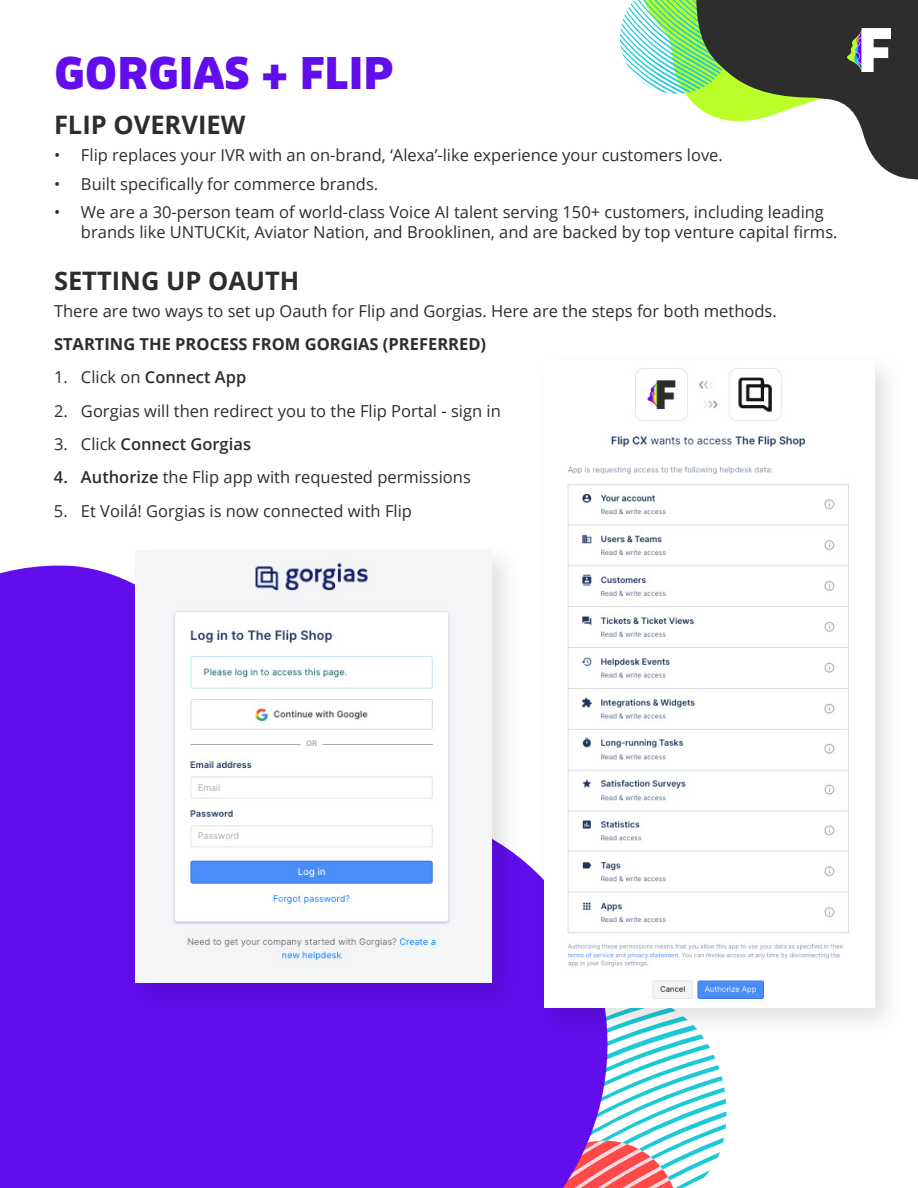
<style>
.page{position:relative;width:918px;height:1188px;background:#fff}
.page>*{position:absolute;margin:0;border:0;box-sizing:border-box;transform-origin:0 0}
.t1{font:800 43.5px "Puffin Display";color:#620dec}
.t2{font:700 25.5px "Open Sans";color:#2d2d2d}
.t3{font:16.5px/19.8px "Open Sans";color:#2d2d2d}
.t4{font:700 16.5px "Open Sans";color:#2d2d2d}
.t5{font:600 16.5px "Open Sans";color:#2d2d2d}
.s1{font-weight:400}
.s2{font-weight:600}
</style>
<div class="page">
<svg style="left:619px;top:0;width:299px;height:179px"></svg>
<img style="left:848px;top:28px;width:42px;height:43px">
<svg style="left:0;top:565px;width:727px;height:623px;background:#6d23ea"></svg>
<div style="left:535px;top:350px;width:370px;height:689px;background:#000;opacity:.12"></div>
<img style="left:544px;top:360px;width:331px;height:648px">
<div style="left:126px;top:541px;width:397px;height:472px;background:#000;opacity:.12"></div>
<img style="left:135px;top:550px;width:357px;height:432px">
<h1 class="t1" style="left:54px;top:47px;width:341px">GORGIAS + FLIP</h1>
<h2 class="t2" style="left:54px;top:106px;width:193px">FLIP OVERVIEW</h2>
<p class="t3" style="left:54px;top:145px;width:670px">• Flip replaces your IVR with an on-brand, ‘Alexa’-like experience your customers love.</p>
<p class="t3" style="left:54px;top:173px;width:326px">• Built specifically for commerce brands.</p>
<p class="t3" style="left:81px;top:202px;width:758px;text-indent:-27px">• We are a 30-person team of world-class Voice AI talent serving 150+ customers, including leading brands like UNTUCKit, Aviator Nation, and Brooklinen, and are backed by top venture capital firms.</p>
<h2 class="t2" style="left:54px;top:262px;width:247px">SETTING UP OAUTH</h2>
<p class="t3" style="left:54px;top:301px;width:724px">There are two ways to set up Oauth for Flip and Gorgias. Here are the steps for both methods.</p>
<p class="t4" style="left:54px;top:333px;width:434px">STARTING THE PROCESS FROM GORGIAS (PREFERRED)</p>
<p class="t5" style="left:54px;top:366px;width:194px"><span class="s1">1. Click on</span> Connect App</p>
<p class="t3" style="left:54px;top:400px;width:448px">2. Gorgias will then redirect you to the Flip Portal - sign in</p>
<p class="t5" style="left:54px;top:433px;width:199px"><span class="s1">3. Click</span> Connect Gorgias</p>
<p class="t3" style="left:54px;top:467px;width:418px"><span class="s2">4. Authorize</span> the Flip app with requested permissions</p>
<p class="t3" style="left:54px;top:500px;width:360px">5. Et Voilá! Gorgias is now connected with Flip</p>
</div>
